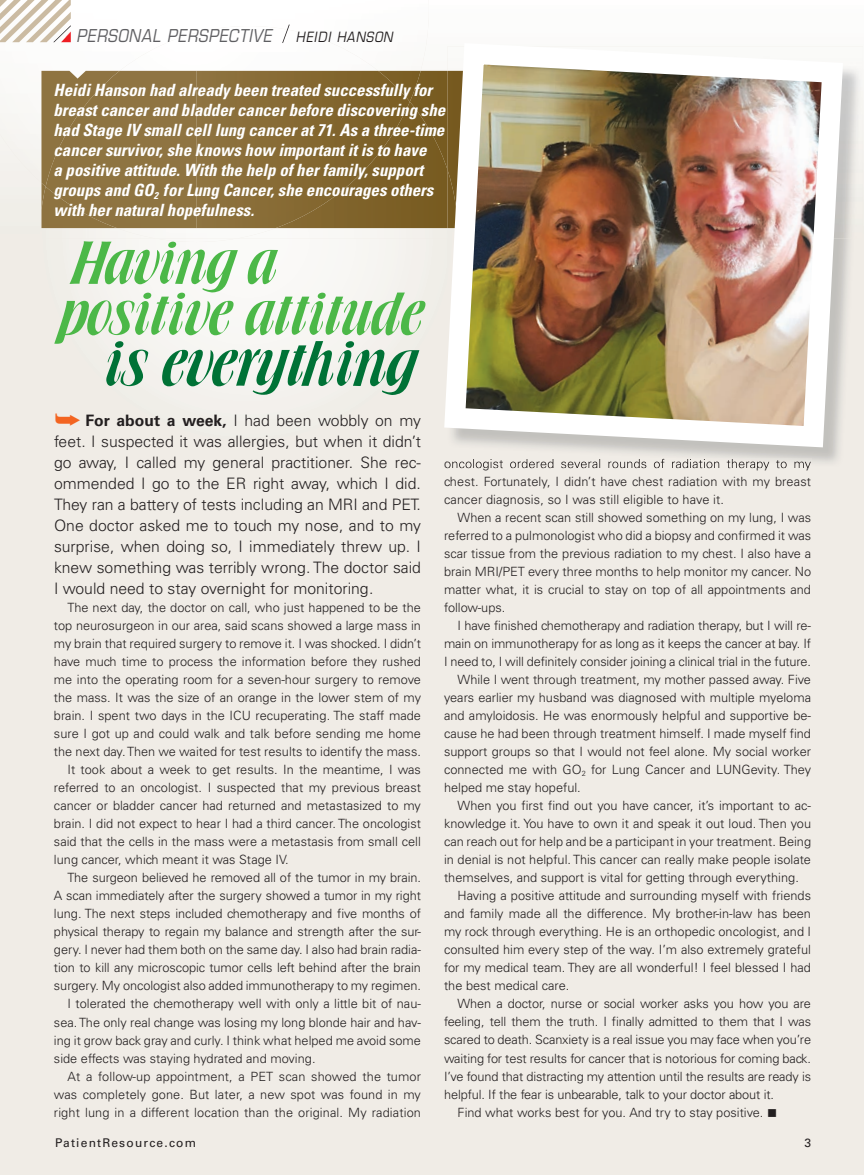
<style>
.page{position:relative;width:864px;height:1175px;background:#fff}
.page>*{position:absolute;margin:0;border:0;box-sizing:border-box;transform-origin:0 0}
.t1{font:54px "Brochure Plain";color:#007236}
.t2{font:51px/51px "Brochure Plain";color:#4cb848}
.t3{font:italic 17.25px "Eurostile LT Std";letter-spacing:.05em;color:#5f5f62;scale:.87 1}
.t4{font:italic 700 condensed 16.8px/20px "Univers LT Std";color:#fff}
.t5{font:300 15.75px/21px "Univers LT Std";color:#231f20;text-align:justify}
.t6{font:italic 13.8px "Eurostile LT Std";letter-spacing:.07em;color:#231f20;scale:.87 1}
.t7{font:300 12.75px/18px "Univers LT Std";color:#231f20}
.t8{font:12px "Univers LT Std";letter-spacing:.1em;color:#231f20}
.s1{font-weight:700}
</style>
<div class="page">
<div style="left:0;top:0;width:864px;height:1174px;background:#f0ece6"></div>
<div style="left:429px;top:0;width:435px;height:132px;background:#fcfcfb"></div>
<div style="left:0;top:0;width:429px;height:134px;background:#fdfdfc"></div>
<div style="left:120px;top:26px;width:258px;height:45px;background:#fefefd"></div>
<div style="left:109px;top:238px;width:277px;height:136px;background:#f7f6f3"></div>
<img style="left:156px;top:238px;width:81px;height:4px">
<img style="left:276px;top:228px;width:168px;height:10px">
<img style="left:46px;top:228px;width:71px;height:10px">
<img style="left:117px;top:229px;width:159px;height:9px">
<svg style="left:282px;top:24px;width:8px;height:19px"></svg>
<svg style="left:0;top:0;width:71px;height:42px;background:#e4d9cd"></svg>
<svg style="left:9px;top:134px;width:37px;height:95px"></svg>
<img style="left:42px;top:71px;width:4px;height:116px">
<img style="left:42px;top:187px;width:4px;height:41px">
<div style="left:46px;top:71px;width:150px;height:157px;background:#8e7441"></div>
<img style="left:421px;top:71px;width:23px;height:31px">
<img style="left:410px;top:71px;width:11px;height:31px">
<div style="left:410px;top:102px;width:34px;height:126px;background:#795c22"></div>
<img style="left:196px;top:71px;width:214px;height:157px">
<img style="left:540px;top:46px;width:323px;height:417px">
<img style="left:448px;top:459px;width:363px;height:9px">
<img style="left:444px;top:43px;width:399px;height:404px">
<h3 class="t3" style="left:77px;top:25px;width:225px">PERSONAL PERSPECTIVE</h3>
<p class="t6" style="left:296px;top:29px;width:113px">HEIDI HANSON</p>
<p class="t4" style="left:53px;top:80px;width:393px">Heidi Hanson had already been treated successfully for breast cancer and bladder cancer before discovering she had Stage IV small cell lung cancer at 71. As a three-time cancer survivor, she knows how important it is to have<br>a positive attitude. With the help of her family, support groups and GO<sub>2</sub> for Lung Cancer, she encourages others with her natural hopefulness.</p>
<h2 class="t2" style="left:53px;top:239px;width:366px">Having a positive attitude</h2>
<h1 class="t1" style="left:99px;top:331px;width:312px">is everything</h1>
<p class="t5" style="left:54px;top:410px;width:369px;text-indent:32px"><span class="s1">For about a week,</span> I had been wobbly on my feet. I suspected it was allergies, but when it didn’t go away, I called my general practitioner. She rec&shy;ommended I go to the ER right away, which I did.<br>They ran a battery of tests including an MRI and PET.<br>One doctor asked me to touch my nose, and to my surprise, when doing so, I immediately threw up. I knew something was terribly wrong. The doctor said I would need to stay overnight for monitoring.</p>
<p class="t7" style="left:68px;top:598px;width:355px">The next day, the doctor on call, who just happened to be the</p>
<p class="t7" style="left:54px;top:616px;width:368px">top neurosurgeon in our area, said scans showed a large mass in</p>
<p class="t7" style="left:54px;top:634px;width:369px">my brain that required surgery to remove it. I was shocked. I didn’t</p>
<p class="t7" style="left:54px;top:653px;width:369px">have much time to process the information before they rushed</p>
<p class="t7" style="left:54px;top:671px;width:368px">me into the operating room for a seven-hour surgery to remove</p>
<p class="t7" style="left:54px;top:689px;width:369px">the mass. It was the size of an orange in the lower stem of my</p>
<p class="t7" style="left:54px;top:707px;width:368px">brain. I spent two days in the ICU recuperating. The staff made</p>
<p class="t7" style="left:54px;top:725px;width:368px">sure I got up and could walk and talk before sending me home</p>
<p class="t7" style="left:54px;top:743px;width:368px">the next day. Then we waited for test results to identify the mass.</p>
<p class="t7" style="left:68px;top:761px;width:355px">It took about a week to get results. In the meantime, I was</p>
<p class="t7" style="left:54px;top:779px;width:368px">referred to an oncologist. I suspected that my previous breast</p>
<p class="t7" style="left:54px;top:797px;width:369px">cancer or bladder cancer had returned and metastasized to my</p>
<p class="t7" style="left:54px;top:815px;width:369px">brain. I did not expect to hear I had a third cancer. The oncologist</p>
<p class="t7" style="left:54px;top:833px;width:368px">said that the cells in the mass were a metastasis from small cell</p>
<p class="t7" style="left:54px;top:851px;width:236px">lung cancer, which meant it was Stage IV.</p>
<p class="t7" style="left:68px;top:869px;width:355px">The surgeon believed he removed all of the tumor in my brain.</p>
<p class="t7" style="left:54px;top:887px;width:369px">A scan immediately after the surgery showed a tumor in my right</p>
<p class="t7" style="left:54px;top:905px;width:369px">lung. The next steps included chemotherapy and five months of</p>
<p class="t7" style="left:54px;top:923px;width:368px">physical therapy to regain my balance and strength after the sur-</p>
<p class="t7" style="left:54px;top:941px;width:368px">gery. I never had them both on the same day. I also had brain radia-</p>
<p class="t7" style="left:54px;top:959px;width:368px">tion to kill any microscopic tumor cells left behind after the brain</p>
<p class="t7" style="left:54px;top:977px;width:369px">surgery. My oncologist also added immunotherapy to my regimen.</p>
<p class="t7" style="left:68px;top:995px;width:355px">I tolerated the chemotherapy well with only a little bit of nau-</p>
<p class="t7" style="left:54px;top:1013px;width:369px">sea. The only real change was losing my long blonde hair and hav-</p>
<p class="t7" style="left:54px;top:1031px;width:368px">ing it grow back gray and curly. I think what helped me avoid some</p>
<p class="t7" style="left:54px;top:1049px;width:263px">side effects was staying hydrated and moving.</p>
<p class="t7" style="left:68px;top:1067px;width:355px">At a follow-up appointment, a PET scan showed the tumor</p>
<p class="t7" style="left:54px;top:1085px;width:369px">was completely gone. But later, a new spot was found in my</p>
<p class="t7" style="left:54px;top:1103px;width:368px">right lung in a different location than the original. My radiation</p>
<p class="t7" style="left:444px;top:472px;width:369px">chest. Fortunately, I didn’t have chest radiation with my breast cancer diagnosis, so I was still eligible to have it.</p>
<p class="t7" style="left:444px;top:509px;width:369px;text-align:justify;text-indent:14px">When a recent scan still showed something on my lung, I was referred to a pulmonologist who did a biopsy and confirmed it was scar tissue from the previous radiation to my chest. I also have a brain MRI/PET every three months to help monitor my cancer. No matter what, it is crucial to stay on top of all appointments and follow-ups.</p>
<p class="t7" style="left:458px;top:617px;width:355px">I have finished chemotherapy and radiation therapy, but I will re-</p>
<p class="t7" style="left:444px;top:635px;width:368px">main on immunotherapy for as long as it keeps the cancer at bay. If</p>
<p class="t7" style="left:444px;top:653px;width:368px">I need to, I will definitely consider joining a clinical trial in the future.</p>
<p class="t7" style="left:458px;top:671px;width:355px">While I went through treatment, my mother passed away. Five</p>
<p class="t7" style="left:444px;top:689px;width:368px">years earlier my husband was diagnosed with multiple myeloma</p>
<p class="t7" style="left:444px;top:707px;width:369px">and amyloidosis. He was enormously helpful and supportive be-</p>
<p class="t7" style="left:444px;top:725px;width:368px">cause he had been through treatment himself. I made myself find</p>
<p class="t7" style="left:444px;top:743px;width:369px">support groups so that I would not feel alone. My social worker</p>
<p class="t7" style="left:444px;top:760px;width:368px">connected me with GO<sub>2</sub> for Lung Cancer and LUNGevity. They</p>
<p class="t7" style="left:444px;top:778px;width:138px">helped me stay hopeful.</p>
<p class="t7" style="left:458px;top:796px;width:355px">When you first find out you have cancer, it’s important to ac-</p>
<p class="t7" style="left:444px;top:815px;width:369px">knowledge it. You have to own it and speak it out loud. Then you</p>
<p class="t7" style="left:444px;top:833px;width:369px">can reach out for help and be a participant in your treatment. Being</p>
<p class="t7" style="left:444px;top:851px;width:368px">in denial is not helpful. This cancer can really make people isolate</p>
<p class="t7" style="left:444px;top:869px;width:357px">themselves, and support is vital for getting through everything.</p>
<p class="t7" style="left:458px;top:887px;width:355px">Having a positive attitude and surrounding myself with friends</p>
<p class="t7" style="left:444px;top:905px;width:368px">and family made all the difference. My brother-in-law has been</p>
<p class="t7" style="left:444px;top:923px;width:369px">my rock through everything. He is an orthopedic oncologist, and I</p>
<p class="t7" style="left:444px;top:941px;width:368px">consulted him every step of the way. I’m also extremely grateful</p>
<p class="t7" style="left:444px;top:959px;width:368px">for my medical team. They are all wonderful! I feel blessed I had</p>
<p class="t7" style="left:444px;top:977px;width:127px">the best medical care.</p>
<p class="t7" style="left:458px;top:995px;width:355px">When a doctor, nurse or social worker asks you how you are</p>
<p class="t7" style="left:444px;top:1013px;width:368px">feeling, tell them the truth. I finally admitted to them that I was</p>
<p class="t7" style="left:444px;top:1031px;width:369px">scared to death. Scanxiety is a real issue you may face when you’re</p>
<p class="t7" style="left:444px;top:1049px;width:369px">waiting for test results for cancer that is notorious for coming back.</p>
<p class="t7" style="left:444px;top:1067px;width:368px">I’ve found that distracting my attention until the results are ready is</p>
<p class="t7" style="left:444px;top:1085px;width:332px">helpful. If the fear is unbearable, talk to your doctor about it.</p>
<p class="t7" style="left:458px;top:1103px;width:321px">Find what works best for you. And try to stay positive. ■</p>
<p class="t8" style="left:55px;top:1135px;width:143px">PatientResource.com</p>
<p class="t8" style="left:804px;top:1135px;width:8px">3</p>
</div>
